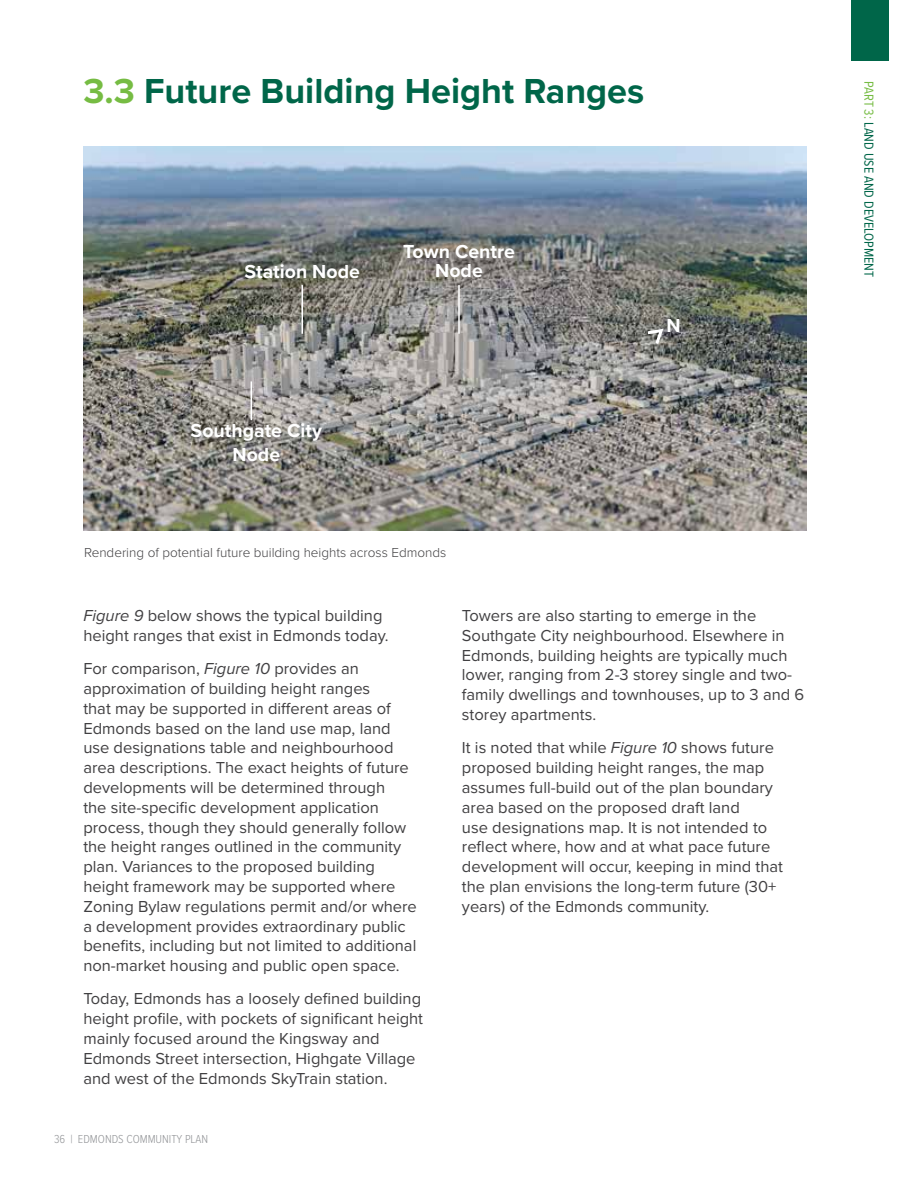
<style>
.page{position:relative;width:918px;height:1188px;background:#fff}
.page>*{position:absolute;margin:0;border:0;box-sizing:border-box;transform-origin:0 0}
.t1{font:700 36px "Proxima Nova";color:#006649}
.t2{font:700 19.5px/23.4px "Proxima Nova";color:#fff;text-align:center}
.t3{font:16.5px/19.8px "Proxima Nova";color:#414042}
.t4{font:300 13.5px "Proxima Nova";color:#414042}
.t5{font:13.5px "Proxima Nova Cond";color:#006649}
.t6{font:300 12px "Proxima Nova Cond";color:#939598}
.s1{color:#76bc43}
.s2{font-style:italic}
</style>
<div class="page">
<div style="left:851px;top:0;width:37px;height:61px;background:#006649"></div>
<img style="left:83px;top:147px;width:724px;height:383px">
<hr style="left:302px;top:285px;width:1px;height:49px;background:#fff">
<hr style="left:251px;top:381px;width:1px;height:39px;background:#fff">
<hr style="left:458px;top:285px;width:2px;height:49px;background:#fff">
<svg style="left:644px;top:327px;width:22px;height:20px"></svg>
<h1 class="t1" style="left:83px;top:64px;width:563px"><span class="s1">3.3</span> Future Building Height Ranges</h1>
<p class="t2" style="left:245px;top:259px;width:117px">Station Node</p>
<p class="t2" style="left:403px;top:241px;width:113px;line-height:19.5px">Town Centre<br>Node</p>
<p class="t2" style="left:191px;top:419px;width:133px">Southgate City<br>Node</p>
<p class="t4" style="left:84px;top:542px;width:364px">Rendering of potential future building heights across Edmonds</p>
<p class="t2" style="left:666px;top:313px;width:16px">N</p>
<p class="t3" style="left:83px;top:605px;width:307px"><span class="s2">Figure 9</span> below shows the typical building height ranges that exist in Edmonds today.</p>
<p class="t3" style="left:83px;top:658px;width:335px">For comparison, <span class="s2">Figure 10</span> provides an approximation of building height ranges<br>that may be supported in different areas of Edmonds based on the land use map, land use designations table and neighbourhood area descriptions. The exact heights of future developments will be determined through<br>the site-specific development application process, though they should generally follow the height ranges outlined in the community plan. Variances to the proposed building height framework may be supported where Zoning Bylaw regulations permit and/or where a development provides extraordinary public benefits, including but not limited to additional non-market housing and public open space.</p>
<p class="t3" style="left:83px;top:988px;width:341px">Today, Edmonds has a loosely defined building height profile, with pockets of significant height mainly focused around the Kingsway and Edmonds Street intersection, Highgate Village and west of the Edmonds SkyTrain station.</p>
<p class="t6" style="left:54px;top:1131px;width:156px">36 | EDMONDS COMMUNITY PLAN</p>
<p class="t3" style="left:462px;top:605px;width:344px">Towers are also starting to emerge in the Southgate City neighbourhood. Elsewhere in Edmonds, building heights are typically much lower, ranging from 2-3 storey single and two&shy;family dwellings and townhouses, up to 3 and 6 storey apartments.</p>
<p class="t3" style="left:462px;top:737px;width:323px">It is noted that while <span class="s2">Figure 10</span> shows future proposed building height ranges, the map assumes full-build out of the plan boundary area based on the proposed draft land<br>use designations map. It is not intended to reflect where, how and at what pace future development will occur, keeping in mind that the plan envisions the long-term future (30+ years) of the Edmonds community.</p>
<p class="t5" style="left:879px;top:81px;width:198px;rotate:90deg"><span class="s1">PART 3:</span> LAND USE AND DEVELOPMENT</p>
</div>
